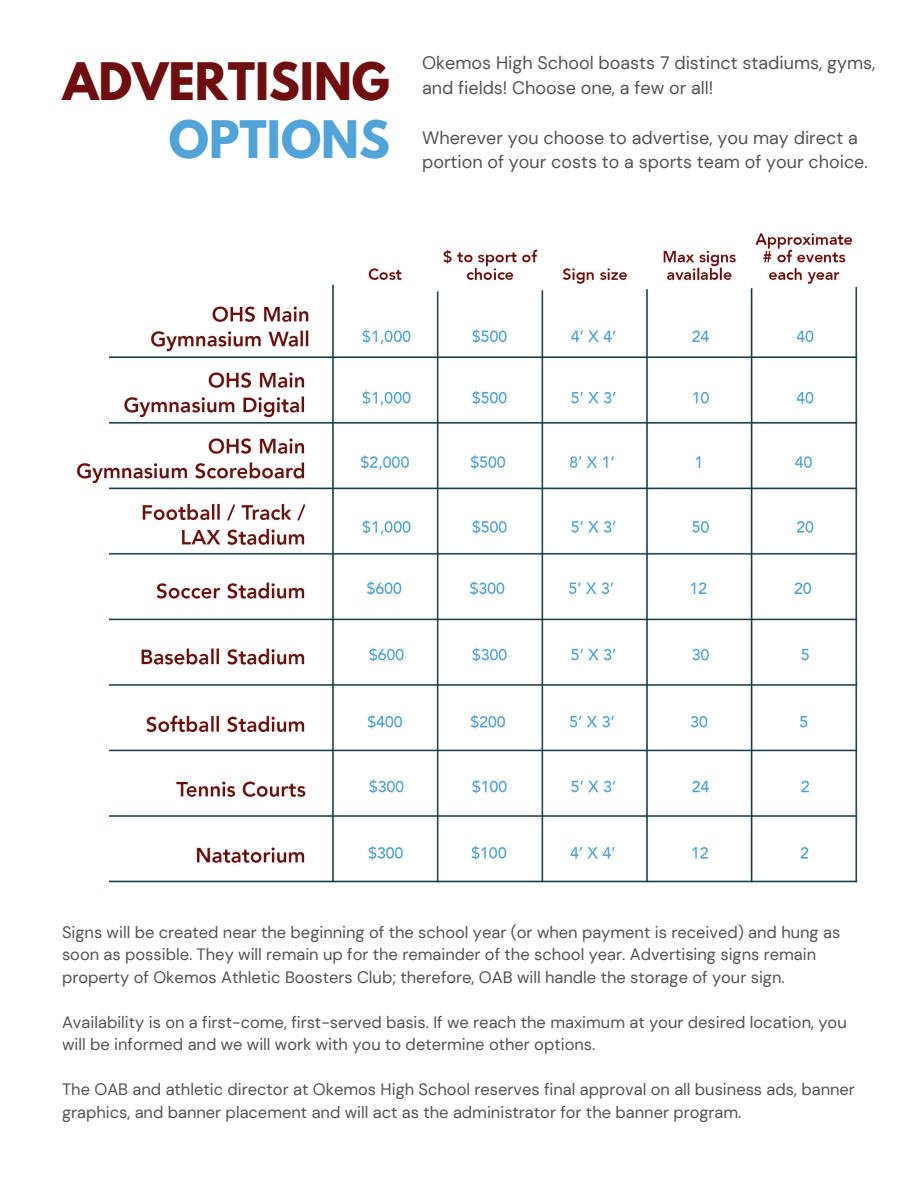
<style>
.page{position:relative;width:918px;height:1188px;background:#fff}
.page>*{position:absolute;margin:0;border:0;box-sizing:border-box;transform-origin:0 0}
.t1{font:700 45.75px/58.5px "League Spartan";color:#6e0e0f;text-align:right}
.t2{font:18px/24.8px "DM Sans";color:#535353}
.t3{font:16.5px/22.5px "DM Sans";color:#535353}
.s1{color:#51a3d8}
</style>
<div class="page">
<img style="left:77px;top:233px;width:781px;height:650px">
<h1 class="t1" style="left:63px;top:58px;width:329px">ADVERTISING<br><span class="s1">OPTIONS</span></h1>
<p class="t2" style="left:422px;top:51px;width:455px">Okemos High School boasts 7 distinct stadiums, gyms, and fields! Choose one, a few or all!</p>
<p class="t2" style="left:422px;top:125px;width:447px">Wherever you choose to advertise, you may direct a portion of your costs to a sports team of your choice.</p>
<p class="t3" style="left:62px;top:921px;width:780px">Signs will be created near the beginning of the school year (or when payment is received) and hung as soon as possible. They will remain up for the remainder of the school year. Advertising signs remain property of Okemos Athletic Boosters Club; therefore, OAB will handle the storage of your sign.</p>
<p class="t3" style="left:62px;top:1011px;width:786px">Availability is on a first-come, first-served basis. If we reach the maximum at your desired location, you will be informed and we will work with you to determine other options.</p>
<p class="t3" style="left:62px;top:1079px;width:794px">The OAB and athletic director at Okemos High School reserves final approval on all business ads, banner graphics, and banner placement and will act as the administrator for the banner program.</p>
</div>
